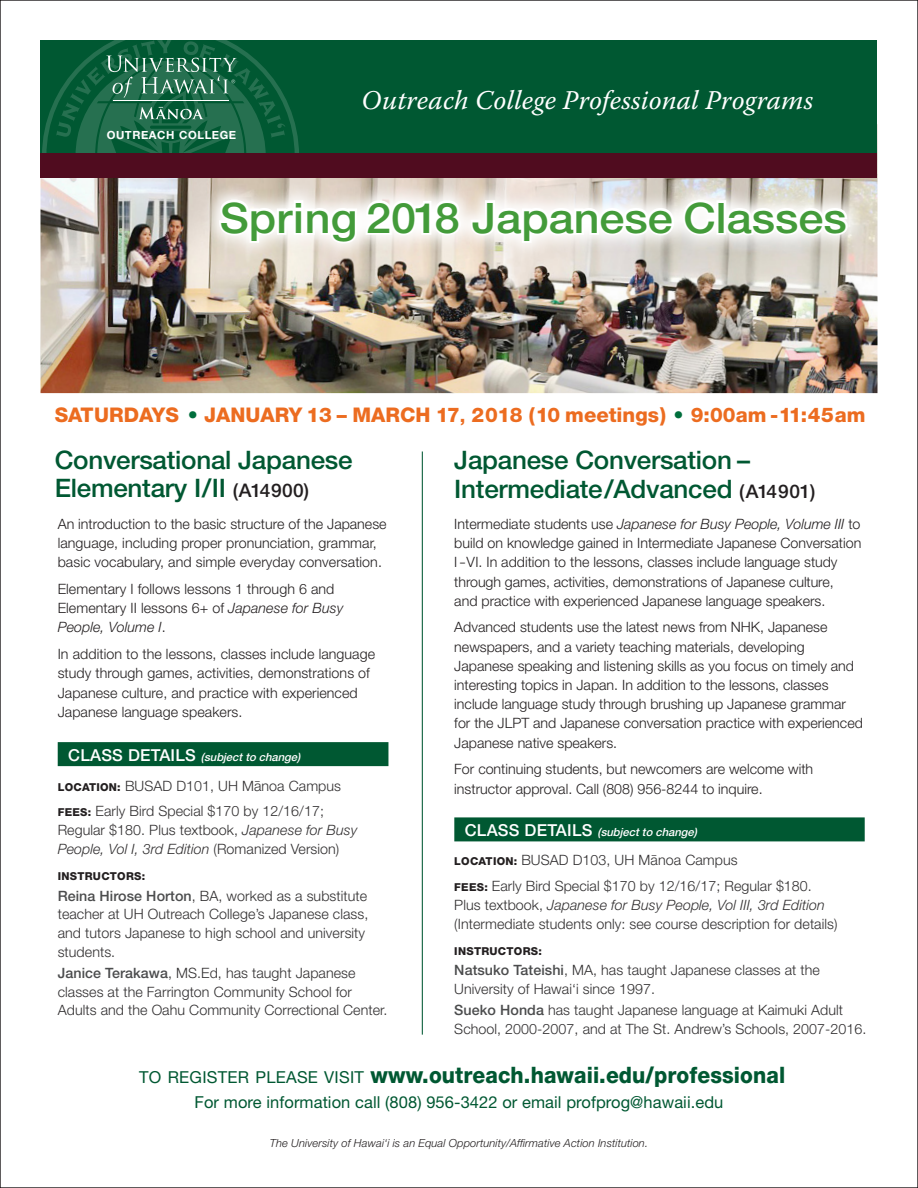
<style>
.page{position:relative;width:918px;height:1188px;background:#fff}
.page>*{position:absolute;margin:0;border:0;box-sizing:border-box;transform-origin:0 0}
.Main_Header{font:500 42px "Helvetica Neue";color:#439b3a;scale:1.07 1}
.MastHead_-_Prof_Prog{font:italic 27px "Warnock Pro";letter-spacing:.005em;color:#fff}
.Main_Header-2{font:500 25.5px/27.8px "Helvetica Neue";letter-spacing:-.01em;color:#005832}
.Copy{font:800 22.65px "Helvetica Neue";letter-spacing:.005em;color:#005832;scale:.93 1}
.Copy_2{font:800 20.25px "Helvetica Neue";color:#ec6c20}
.Copy-2{font:16.5px "Helvetica Neue";letter-spacing:.005em;color:#005832}
.Copy-3{font:300 14.25px/19.2px "Helvetica Neue";color:#231f20}
.Copy_2-2{font:300 14.25px/18.8px "Helvetica Neue";letter-spacing:.005em;color:#312f30}
.t1{font:italic 500 11.25px "Helvetica Neue";color:#fff}
.MastHead_-_OC{font:700 11.25px "Helvetica Neue";letter-spacing:.05em;color:#fff}
.Copy-4{font:italic 300 11.1px "Helvetica Neue";letter-spacing:.01em;color:#231f20}
.Copy_2-3{font:800 10.95px "Helvetica Neue";letter-spacing:.025em;color:#231f20}
.s1{color:#006e3c}
.s2{font-weight:700}
.s3{font-size:18.75px;color:#231f20}
.s4{font-style:italic}
.s5{font-style:normal;font-size:16.5px}
.s6{font-weight:800;font-size:10.95px;color:#231f20}
.s7{font-weight:500;color:#4b4c4d}
.s8{font-weight:400;font-size:16.5px}
</style>
<div class="page">
<img style="left:40px;top:178px;width:838px;height:215px">
<div style="left:40px;top:40px;width:838px;height:113px;background:#005832"></div>
<div style="left:40px;top:153px;width:838px;height:25px;background:#500c1f"></div>
<svg style="left:200px;top:181px;width:666px;height:81px;background:#ded6cb"></svg>
<svg style="left:42px;top:40px;width:808px;height:206px"></svg>
<hr style="left:422px;top:452px;width:1px;height:583px;background:#005832">
<div style="left:58px;top:742px;width:330px;height:24px;background:#005832"></div>
<div style="left:454px;top:817px;width:411px;height:24px;background:#005832"></div>
<p class="MastHead_-_OC" style="left:107px;top:128px;width:131px">OUTREACH COLLEGE</p>
<p class="MastHead_-_Prof_Prog" style="left:362px;top:84px;width:453px">Outreach College Professional Programs</p>
<p class="Main_Header" style="left:220px;top:193px;width:587px">Spring 2018 Japanese Classes</p>
<p class="Copy_2" style="left:55px;top:403px;width:812px">SATURDAYS <span class="s1">•</span> JANUARY 13 – MARCH 17<span class="s2">,</span> 2018 (10 meetings) <span class="s1">•</span> 9:00am -11:45am</p>
<p class="Main_Header-2" style="left:55px;top:446px;width:299px">Conversational Japanese<br>Elementary I/II <span class="s3">(A14900)</span></p>
<p class="Copy-3" style="left:58px;top:514px;width:330px">An introduction to the basic structure of the Japanese language, including proper pronunciation, grammar, basic vocabulary, and simple everyday conversation.</p>
<p class="Copy-3" style="left:58px;top:579px;width:287px">Elementary I follows lessons 1 through 6 and<br>Elementary II lessons 6+ of <span class="s4">Japanese for Busy<br>People, Volume I</span>.</p>
<p class="Copy-3" style="left:58px;top:644px;width:319px">In addition to the lessons, classes include language study through games, activities, demonstrations of Japanese culture, and practice with experienced Japanese language speakers.</p>
<p class="t1" style="left:68px;top:750px;width:234px"><span class="s5">C L A S S D E TA I L S</span> (subjectto change)</p>
<p class="Copy_2-2" style="left:58px;top:776px;width:285px"><span class="s6">LOCATION:</span> BUSAD D101, UH Ma¯ noa Campus</p>
<p class="Copy_2-2" style="left:58px;top:802px;width:301px"><span class="s6">FEES:</span> Early Bird Special $170 by 12/16/17;<br>Regular $180. Plus textbook, <span class="s4">Japanese for Busy<br>People, Vol I, 3rd Edition</span> (Romanized Version)</p>
<p class="Copy_2-3" style="left:58px;top:869px;width:89px">INSTRUCTORS:</p>
<p class="Copy_2-2" style="left:58px;top:886px;width:312px"><span class="s7">Reina Hirose Horton</span>, BA, worked as a substitute teacher at UH Outreach College’s Japanese class, and tutors Japanese to high school and university students.</p>
<p class="Copy_2-2" style="left:58px;top:963px;width:331px"><span class="s7">Janice Terakawa</span>, MS.Ed, has taught Japanese classes at the Farrington Community School for<br>Adults and the Oahu Community Correctional Center.</p>
<p class="Main_Header-2" style="left:454px;top:446px;width:363px;line-height:28.5px">Japanese Conversation –<br>Intermediate/Advanced <span class="s3">(A14901)</span></p>
<p class="Copy-3" style="left:454px;top:514px;width:409px">Intermediate students use <span class="s4">Japanese for Busy People, Volume III</span> to build on knowledge gained in Intermediate Japanese Conversation I –VI. In addition to the lessons, classes include language study through games, activities, demonstrations of Japanese culture,<br>and practice with experienced Japanese language speakers.</p>
<p class="Copy-3" style="left:454px;top:617px;width:410px">Advanced students use the latest news from NHK, Japanese newspapers, and a variety teaching materials, developing Japanese speaking and listening skills as you focus on timely and interesting topics in Japan. In addition to the lessons, classes include language study through brushing up Japanese grammar for the JLPT and Japanese conversation practice with experienced Japanese native speakers.</p>
<p class="Copy-3" style="left:454px;top:759px;width:360px">For continuing students, but newcomers are welcome with instructor approval. Call (808) 956-8244 to inquire.</p>
<p class="t1" style="left:465px;top:825px;width:234px"><span class="s5">C L A S S D E TA I L S</span> (subjectto change)</p>
<p class="Copy_2-2" style="left:454px;top:851px;width:285px"><span class="s6">LOCATION:</span> BUSAD D103, UH Ma¯ noa Campus</p>
<p class="Copy_2-2" style="left:454px;top:876px;width:385px"><span class="s6">FEES:</span> Early Bird Special $170 by 12/16/17; Regular $180.<br>Plus textbook, <span class="s4">Japanese for Busy People, Vol III, 3rd Edition </span>(Intermediate students only: see course description for details)</p>
<p class="Copy_2-3" style="left:454px;top:944px;width:89px">INSTRUCTORS:</p>
<p class="Copy_2-2" style="left:454px;top:961px;width:367px"><span class="s7">Natsuko Tateishi</span>, MA, has taught Japanese classes at the<br>University of Hawai‘i since 1997.</p>
<p class="Copy_2-2" style="left:454px;top:1000px;width:414px"><span class="s7">Sueko Honda</span> has taught Japanese language at Kaimuki Adult<br>School, 2000-2007, and at The St. Andrew’s Schools, 2007-2016.</p>
<p class="Copy" style="left:139px;top:1061px;width:696px"><span class="s8">TO REGISTER PLEASE VISIT</span> www.outreach.hawaii.edu/professional</p>
<p class="Copy-2" style="left:195px;top:1093px;width:530px">For more information call (808) 956-3422 or email profprog@hawaii.edu</p>
<p class="Copy-4" style="left:270px;top:1137px;width:380px">The University of Hawai‘i is an Equal Opportunity/Affirmative Action Institution.</p>
</div>
